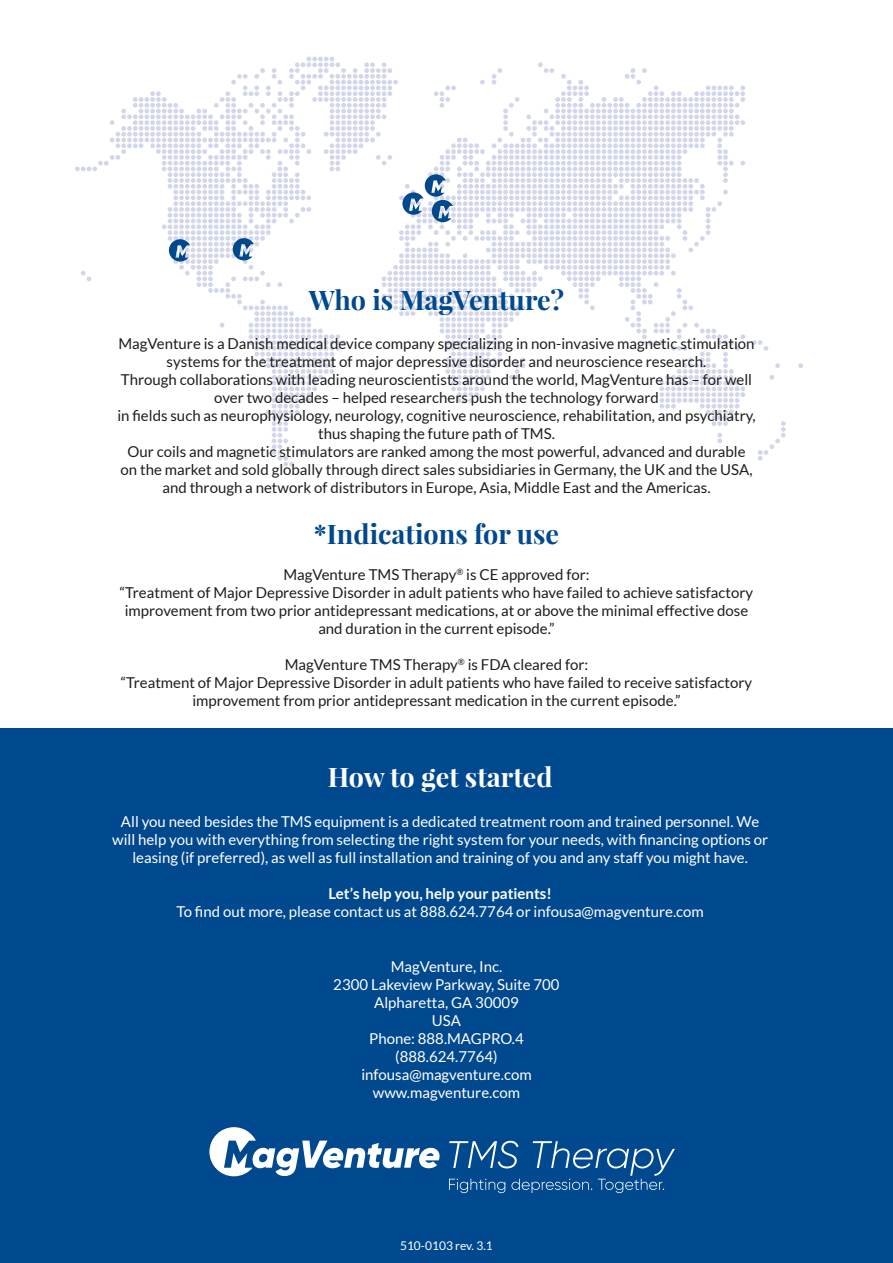
<style>
.page{position:relative;width:893px;height:1263px;background:#fff}
.page>*{position:absolute;margin:0;border:0;box-sizing:border-box;transform-origin:0 0}
.t1{font:700 27px "Playfair Display";color:#00498f}
.t2{font:700 27px "Playfair Display";color:#fff}
.t3{font:15px/18px "Lato";color:#1d1d1b;text-align:center}
.t4{font:15px/18px "Lato";color:#fff;text-align:center}
.t5{font:700 15px "Lato";color:#fff}
.t6{font:12px "Lato";color:#fff}
</style>
<div class="page">
<div style="left:0;top:728px;width:893px;height:535px;background:#00498f"></div>
<svg style="left:758px;top:421px;width:28px;height:40px"></svg>
<svg style="left:752px;top:340px;width:16px;height:11px"></svg>
<svg style="left:775px;top:363px;width:5px;height:5px"></svg>
<svg style="left:798px;top:363px;width:5px;height:5px"></svg>
<svg style="left:769px;top:375px;width:5px;height:5px"></svg>
<svg style="left:75px;top:57px;width:670px;height:409px"></svg>
<svg style="left:209px;top:1127px;width:231px;height:49px"></svg>
<svg style="left:449px;top:1141px;width:226px;height:52px"></svg>
<h1 class="t1" style="left:309px;top:282px;width:257px">Who is MagVenture?</h1>
<p class="t3" style="left:117px;top:335px;width:640px">MagVenture is a Danish medical device company specializing in non-invasive magnetic stimulation systems for the treatment of major depressive disorder and neuroscience research.<br>Through collaborations with leading neuroscientists around the world, MagVenture has – for well over two decades – helped researchers push the technology forward<br>in fields such as neurophysiology, neurology, cognitive neuroscience, rehabilitation, and psychiatry, thus shaping the future path of TMS.<br>Our coils and magnetic stimulators are ranked among the most powerful, advanced and durable on the market and sold globally through direct sales subsidiaries in Germany, the UK and the USA, and through a network of distributors in Europe, Asia, Middle East and the Americas.</p>
<h1 class="t1" style="left:314px;top:516px;width:247px">*Indications for use</h1>
<p class="t3" style="left:120px;top:565px;width:635px">MagVenture TMS Therapy<sup>®</sup> is CE approved for:<br>“Treatment of Major Depressive Disorder in adult patients who have failed to achieve satisfactory improvement from two prior antidepressant medications, at or above the minimal effective dose and duration in the current episode.”</p>
<p class="t3" style="left:121px;top:655px;width:633px">MagVenture TMS Therapy<sup>®</sup> is FDA cleared for:<br>“Treatment of Major Depressive Disorder in adult patients who have failed to receive satisfactory improvement from prior antidepressant medication in the current episode.”</p>
<h1 class="t2" style="left:328px;top:760px;width:226px">How to get started</h1>
<p class="t4" style="left:112px;top:812px;width:657px">All you need besides the TMS equipment is a dedicated treatment room and trained personnel. We will help you with everything from selecting the right system for your needs, with financing options or leasing (if preferred), as well as full installation and training of you and any staff you might have.</p>
<p class="t5" style="left:328px;top:885px;width:225px">Let’s help you, help your patients!</p>
<p class="t4" style="left:176px;top:902px;width:529px">To find out more, please contact us at 888.624.7764 or infousa@magventure.com</p>
<p class="t4" style="left:333px;top:958px;width:228px">MagVenture, Inc.<br>2300 Lakeview Parkway, Suite 700<br>Alpharetta, GA 30009<br>USA<br>Phone: 888.MAGPRO.4 (888.624.7764) infousa@magventure.com www.magventure.com</p>
<p class="t6" style="left:400px;top:1239px;width:94px">510-0103 rev. 3.1</p>
</div>
